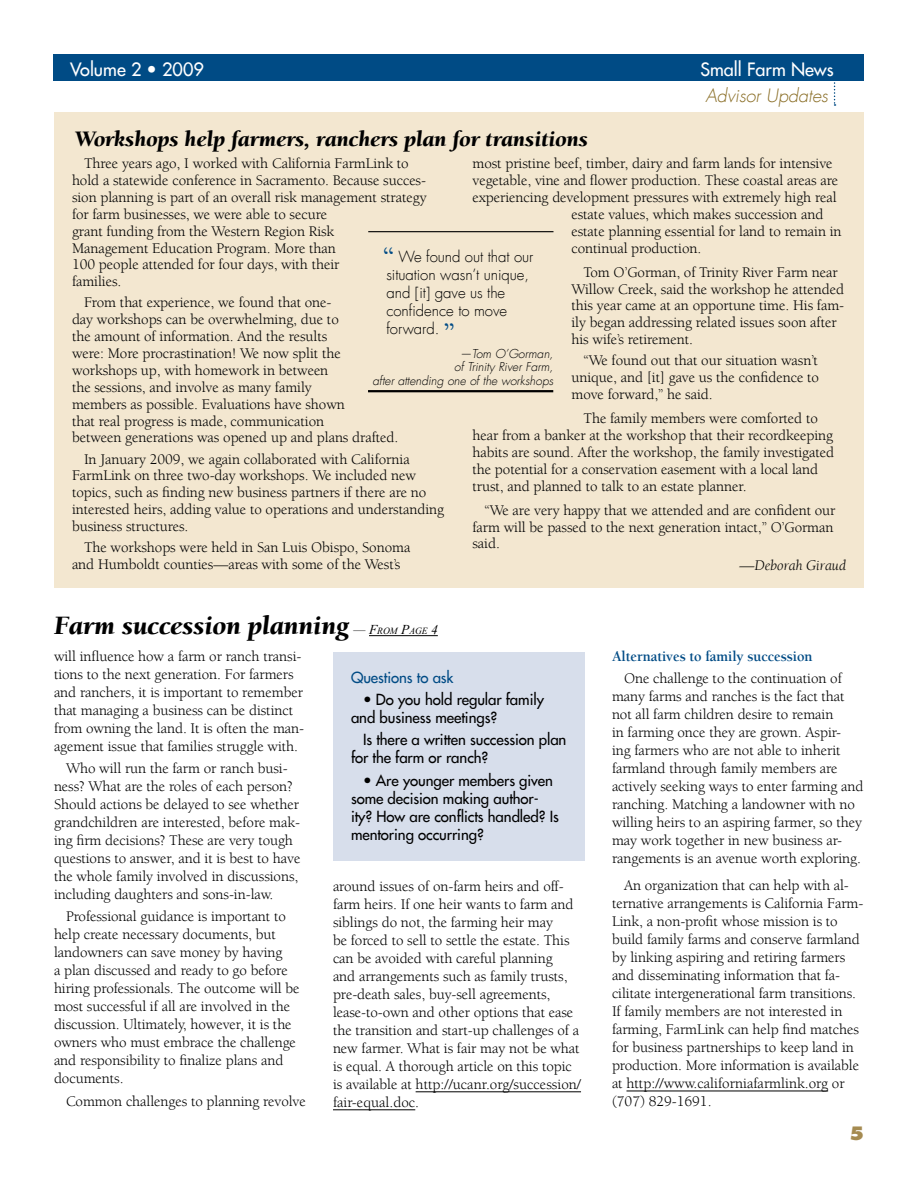
<style>
.page{position:relative;width:918px;height:1188px;background:#fff}
.page>*{position:absolute;margin:0;border:0;box-sizing:border-box;transform-origin:0 0}
.t1{font:italic 900 27px "Berkeley UC Davis";color:#000}
.t2{font:700 27px "Berkeley UC Davis";color:#004b85;scale:.96 1}
.t3{font:italic 900 22.5px "Berkeley UC Davis";color:#000}
.t4{font:500 18px "Futura UC Davis";color:#fff}
.t5{font:italic 300 18px "Futura UC Davis";color:#896d25}
.t6{font:15px/18px "Berkeley UC Davis";letter-spacing:-.005em;color:#000}
.t7{font:500 15px/18px "Futura UC Davis";letter-spacing:-.005em;color:#000}
.t8{font:300 15px/18px "Futura UC Davis";letter-spacing:-.005em;color:#000}
.t9{font:700 15px "Berkeley UC Davis";letter-spacing:-.005em;color:#004b85;scale:.96 1}
.t10{font:italic 15px "Berkeley UC Davis";letter-spacing:-.005em;color:#000}
.t11{font:500 15px "Futura UC Davis";letter-spacing:-.005em;color:#004b85}
.t12{font:italic 300 12px/13.5px "Futura UC Davis";color:#000;text-align:right}
.s1{font-family:"Times New Roman";font-weight:400;font-size:13.5px}
.s2{font-family:"Times New Roman";font-weight:400;font-size:9.45px}
</style>
<div class="page">
<div style="left:54px;top:54px;width:810px;height:27px;background:#004b85"></div>
<svg style="left:834px;top:82px;width:2px;height:24px"></svg>
<hr style="left:416px;top:1091px;width:165px;height:1px;background:#000">
<hr style="left:333px;top:1109px;width:82px;height:1px;background:#000">
<hr style="left:626px;top:1091px;width:202px;height:1px;background:#000">
<hr style="left:369px;top:635px;width:69px;height:1px;background:#000">
<div style="left:54px;top:112px;width:810px;height:476px;background:#f3e7d0"></div>
<div style="left:333px;top:652px;width:252px;height:209px;background:#d7deeb"></div>
<hr style="left:368px;top:231px;width:186px;height:1px;background:#000">
<hr style="left:368px;top:390px;width:185px;height:2px;background:#000">
<p class="t4" style="left:70px;top:58px;width:135px">Volume 2 • 2009</p>
<p class="t4" style="left:700px;top:58px;width:135px">Small Farm News</p>
<p class="t5" style="left:705px;top:85px;width:124px">Advisor Updates</p>
<h2 class="t3" style="left:75px;top:126px;width:515px">Workshops help farmers, ranchers plan for transitions</h2>
<p class="t6" style="left:72px;top:155px;width:356px;line-height:17px;text-indent:12px">Three years ago, I worked with California FarmLink to hold a statewide conference in Sacramento. Because succes&shy;sion planning is part of an overall risk management strategy for farm businesses, we were able to secure<br>grant funding from the Western Region Risk<br>Management Education Program. More than<br>100 people attended for four days, with their<br>families.</p>
<p class="t6" style="left:72px;top:294px;width:328px;line-height:17px;text-indent:12px">From that experience, we found that one-<br>day workshops can be overwhelming, due to<br>the amount of information. And the results<br>were: More procrastination! We now split the workshops up, with homework in between<br>the sessions, and involve as many family<br>members as possible. Evaluations have shown<br>that real progress is made, communication<br>between generations was opened up and plans drafted.</p>
<p class="t6" style="left:72px;top:450px;width:374px;line-height:17px;text-indent:12px">In January 2009, we again collaborated with California FarmLink on three two-day workshops. We included new topics, such as finding new business partners if there are no interested heirs, adding value to operations and understanding business structures.</p>
<p class="t6" style="left:72px;top:539px;width:340px;line-height:17px;text-indent:12px">The workshops were held in San Luis Obispo, Sonoma and Humboldt counties—areas with some of the West’s</p>
<p class="t6" style="left:472px;top:154px;width:362px">most pristine beef, timber, dairy and farm lands for intensive</p>
<p class="t6" style="left:472px;top:171px;width:367px">vegetable, vine and flower production. These coastal areas are</p>
<p class="t6" style="left:472px;top:188px;width:366px">experiencing development pressures with extremely high real</p>
<p class="t6" style="left:572px;top:205px;width:253px">estate values, which makes succession and</p>
<p class="t6" style="left:572px;top:222px;width:272px">estate planning essential for land to remain in</p>
<p class="t6" style="left:572px;top:239px;width:131px">continual production.</p>
<p class="t6" style="left:572px;top:263px;width:274px;line-height:17px;text-indent:12px">Tom O’Gorman, of Trinity River Farm near Willow Creek, said the workshop he attended this year came at an opportune time. His fam&shy;ily began addressing related issues soon after his wife’s retirement.</p>
<p class="t6" style="left:572px;top:352px;width:249px;line-height:17px;text-align:justify;text-indent:12px">“We found out that our situation wasn’t unique, and [it] gave us the confidence to move forward,” he said.</p>
<p class="t6" style="left:472px;top:410px;width:363px;line-height:17px;text-indent:111px">The family members were comforted to hear from a banker at the workshop that their recordkeeping habits are sound. After the workshop, the family investigated the potential for a conservation easement with a local land trust, and planned to talk to an estate planner.</p>
<p class="t6" style="left:472px;top:501px;width:365px;line-height:17px;text-indent:12px">“We are very happy that we attended and are confident our farm will be passed to the next generation intact,” O’Gorman said.</p>
<p class="t10" style="left:740px;top:556px;width:108px">—Deborah Giraud</p>
<h1 class="t2" style="left:383px;top:240px;width:13px">“</h1>
<p class="t8" style="left:386px;top:248px;width:148px;text-indent:12px">We found out that our situation wasn’t unique, and [it] gave us the confidence to move forward.</p>
<h1 class="t2" style="left:444px;top:317px;width:13px">”</h1>
<p class="t12" style="left:372px;top:347px;width:182px">—Tom O’Gorman,<br>of Trinity River Farm,<br>after attending one of the workshops</p>
<h1 class="t1" style="left:54px;top:610px;width:385px">Farm succession planning <span class="s1">— F</span><span class="s2">ROM</span> <span class="s1">P</span><span class="s2">AGE</span> <span class="s1">4</span></h1>
<p class="t6" style="left:54px;top:647px;width:252px">will influence how a farm or ranch transi&shy;tions to the next generation. For farmers and ranchers, it is important to remember that managing a business can be distinct from owning the land. It is often the man&shy;agement issue that families struggle with.</p>
<p class="t6" style="left:54px;top:759px;width:248px;text-indent:12px">Who will run the farm or ranch busi&shy;ness? What are the roles of each person?<br>Should actions be delayed to see whether grandchildren are interested, before mak&shy;ing firm decisions? These are very tough questions to answer, and it is best to have the whole family involved in discussions, including daughters and sons-in-law.</p>
<p class="t6" style="left:54px;top:908px;width:247px;text-indent:12px">Professional guidance is important to help create necessary documents, but landowners can save money by having<br>a plan discussed and ready to go before hiring professionals. The outcome will be most successful if all are involved in the discussion. Ultimately, however, it is the owners who must embrace the challenge and responsibility to finalize plans and documents.</p>
<p class="t6" style="left:66px;top:1092px;width:241px">Common challenges to planning revolve</p>
<p class="t11" style="left:351px;top:668px;width:104px">Questions to ask</p>
<p class="t7" style="left:351px;top:691px;width:194px;text-indent:12px">• Do you hold regular family and business meetings?</p>
<p class="t7" style="left:351px;top:731px;width:217px;text-indent:12px">Is there a written succession plan for the farm or ranch?</p>
<p class="t7" style="left:351px;top:771px;width:209px;text-indent:12px">• Are younger members given some decision making author&shy;ity? How are conflicts handled? Is mentoring occurring?</p>
<p class="t6" style="left:333px;top:877px;width:250px">around issues of on-farm heirs and off&shy;farm heirs. If one heir wants to farm and siblings do not, the farming heir may<br>be forced to sell to settle the estate. This can be avoided with careful planning<br>and arrangements such as family trusts, pre-death sales, buy-sell agreements, lease-to-own and other options that ease the transition and start-up challenges of a new farmer. What is fair may not be what is equal. A thorough article on this topic is available at http://ucanr.org/succession/ fair-equal.doc.</p>
<p class="t9" style="left:612px;top:647px;width:210px">Alternatives to family succession</p>
<p class="t6" style="left:612px;top:669px;width:253px;text-indent:12px">One challenge to the continuation of many farms and ranches is the fact that not all farm children desire to remain<br>in farming once they are grown. Aspir&shy;ing farmers who are not able to inherit farmland through family members are actively seeking ways to enter farming and ranching. Matching a landowner with no willing heirs to an aspiring farmer, so they may work together in new business ar&shy;rangements is an avenue worth exploring.</p>
<p class="t6" style="left:612px;top:876px;width:253px;text-indent:12px">An organization that can help with al&shy;ternative arrangements is California Farm-Link, a non-profit whose mission is to build family farms and conserve farmland by linking aspiring and retiring farmers and disseminating information that fa&shy;cilitate intergenerational farm transitions.<br>If family members are not interested in farming, FarmLink can help find matches for business partnerships to keep land in production. More information is available at http://www.californiafarmlink.org or (707) 829-1691.</p>
</div>
